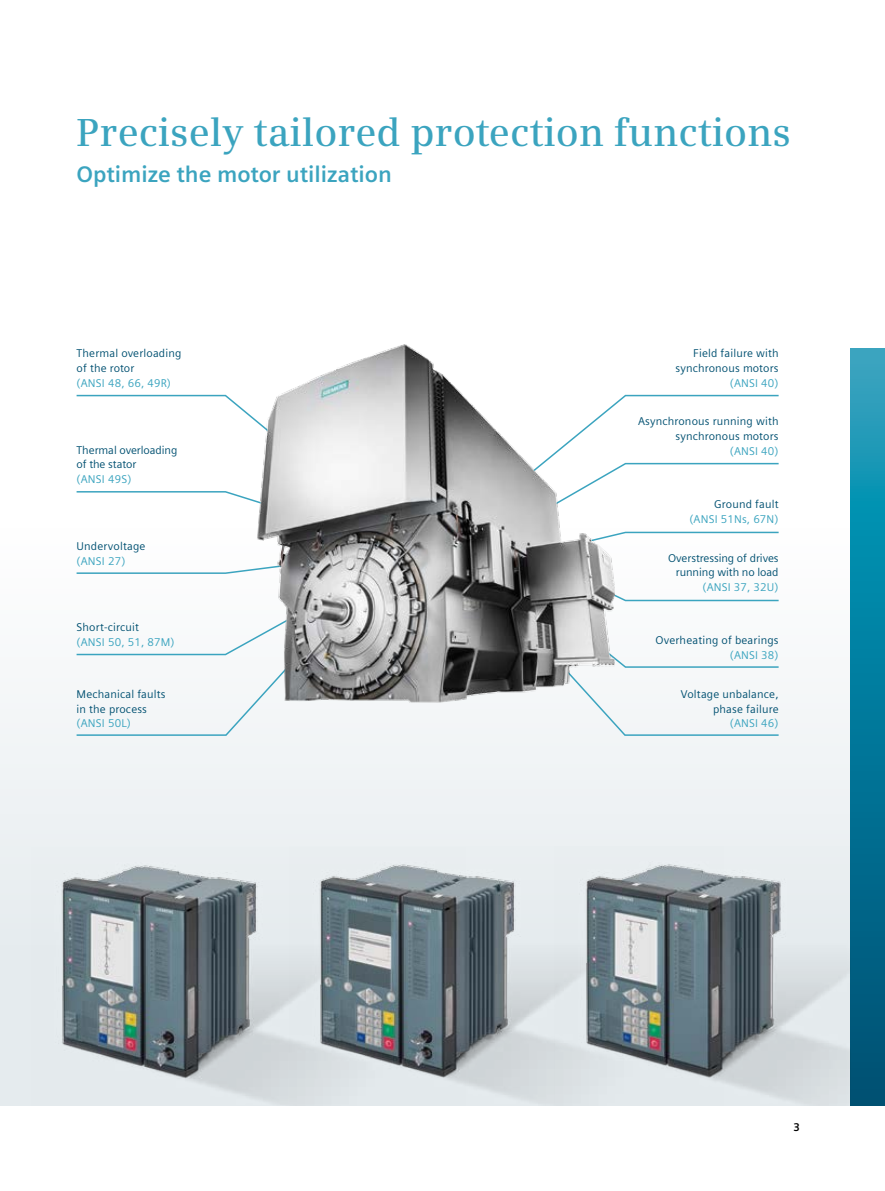
<style>
.page{position:relative;width:885px;height:1191px;background:#fff}
.page>*{position:absolute;margin:0;border:0;box-sizing:border-box;transform-origin:0 0}
.t1{font:600 39px "Siemens Serif";color:#3ba4bf}
.t2{font:700 22.5px "Siemens Sans";color:#3ba4bf}
.t3{font:11.25px/14.9px "Siemens Sans";letter-spacing:.015em;color:#005071;text-align:right}
.t4{font:11.25px "Siemens Sans";letter-spacing:.015em;color:#3ba4bf}
.t5{font:11.25px/14.9px "Siemens Sans";letter-spacing:-.005em;color:#005071}
.t6{font:700 11.25px "Siemens Sans";color:#000}
</style>
<div class="page">
<div style="left:0;top:527px;width:884px;height:579px;background:#f1f4f6"></div>
<svg style="left:850px;top:349px;width:34px;height:757px;background:#07799a"></svg>
<svg style="left:614px;top:394px;width:165px;height:77px"></svg>
<svg style="left:614px;top:584px;width:165px;height:18px"></svg>
<svg style="left:614px;top:531px;width:166px;height:20px"></svg>
<svg style="left:596px;top:657px;width:183px;height:79px"></svg>
<svg style="left:76px;top:394px;width:179px;height:27px"></svg>
<svg style="left:76px;top:491px;width:179px;height:11px"></svg>
<svg style="left:75px;top:563px;width:180px;height:11px"></svg>
<svg style="left:76px;top:637px;width:179px;height:99px"></svg>
<img style="left:255px;top:344px;width:359px;height:360px">
<img style="left:31px;top:864px;width:258px;height:242px">
<img style="left:289px;top:862px;width:265px;height:244px">
<img style="left:554px;top:861px;width:296px;height:245px">
<h1 class="t1" style="left:77px;top:110px;width:715px">Precisely tailored protection functions</h1>
<h2 class="t2" style="left:77px;top:162px;width:317px">Optimize the motor utilization</h2>
<p class="t3" style="left:77px;top:346px;width:106px;text-align:left">Thermal overloading of the rotor</p>
<p class="t4" style="left:77px;top:377px;width:96px">(ANSI 48, 66, 49R)</p>
<p class="t5" style="left:77px;top:442px;width:102px">Thermal overloading of the stator</p>
<p class="t4" style="left:77px;top:473px;width:56px">(ANSI 49S)</p>
<p class="t3" style="left:77px;top:538px;width:70px">Undervoltage</p>
<p class="t4" style="left:77px;top:554px;width:50px">(ANSI 27)</p>
<p class="t3" style="left:77px;top:620px;width:64px">Short-circuit</p>
<p class="t4" style="left:77px;top:636px;width:99px">(ANSI 50, 51, 87M)</p>
<p class="t3" style="left:77px;top:686px;width:90px;text-align:left">Mechanical faults in the process</p>
<p class="t4" style="left:77px;top:717px;width:56px">(ANSI 50L)</p>
<p class="t3" style="left:675px;top:346px;width:105px">Field failure with synchronous motors</p>
<p class="t4" style="left:729px;top:377px;width:50px">(ANSI 40)</p>
<p class="t3" style="left:638px;top:414px;width:142px">Asynchronous running with synchronous motors</p>
<p class="t4" style="left:729px;top:445px;width:50px">(ANSI 40)</p>
<p class="t3" style="left:714px;top:497px;width:66px">Ground fault</p>
<p class="t4" style="left:689px;top:513px;width:91px">(ANSI 51Ns, 67N)</p>
<p class="t5" style="left:668px;top:550px;width:112px;text-align:right">Overstressing of drives running with no load</p>
<p class="t4" style="left:702px;top:581px;width:78px">(ANSI 37, 32U)</p>
<p class="t3" style="left:655px;top:633px;width:124px">Overheating of bearings</p>
<p class="t4" style="left:729px;top:649px;width:50px">(ANSI 38)</p>
<p class="t3" style="left:680px;top:686px;width:99px">Voltage unbalance, phase failure</p>
<p class="t4" style="left:729px;top:717px;width:50px">(ANSI 46)</p>
<p class="t6" style="left:793px;top:1120px;width:8px">3</p>
</div>
